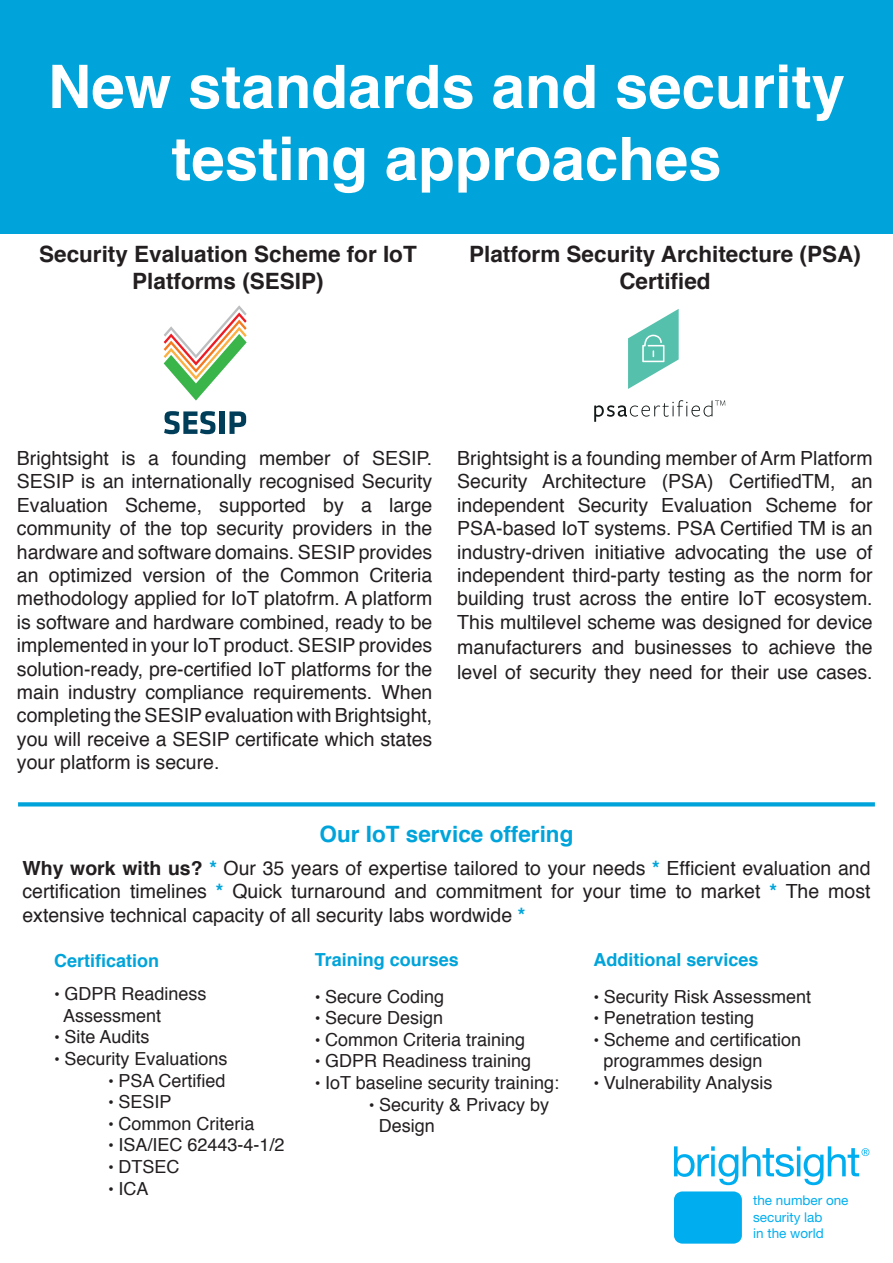
<style>
.page{position:relative;width:893px;height:1263px;background:#fff}
.page>*{position:absolute;margin:0;border:0;box-sizing:border-box;transform-origin:0 0}
.t1{font:700 60px/72px "Helvetica";color:#fff;text-align:center}
.t2{font:700 22.5px/27px "Helvetica";color:#231f20;text-align:center}
.t3{font:700 22.5px "Helvetica";color:#00a4da}
.t4{font:19.5px/23.4px "Helvetica";color:#231f20;text-align:justify}
.t5{font:18px/21.6px "Helvetica";color:#231f20}
.t6{font:700 18px "Helvetica";color:#00a4da}
.t7{font:13.5px/16.2px "Helvetica Neue";color:#00aeef}
.s1{font-weight:700}
.s2{font-weight:700;color:#00a4da}
.s3{font-size:16.5px}
</style>
<div class="page">
<div style="left:0;top:0;width:893px;height:234px;background:#00a4da"></div>
<svg style="left:229px;top:411px;width:17px;height:23px"></svg>
<div style="left:219px;top:411px;width:5px;height:23px;background:#003d58"></div>
<svg style="left:164px;top:411px;width:51px;height:23px"></svg>
<svg style="left:164px;top:305px;width:83px;height:96px"></svg>
<svg style="left:594px;top:400px;width:131px;height:22px"></svg>
<svg style="left:628px;top:309px;width:51px;height:80px"></svg>
<svg style="left:18px;top:802px;width:857px;height:4px;fill:#00a4da"></svg>
<svg style="left:674px;top:1146px;width:195px;height:39px"></svg>
<div style="left:674px;top:1191px;width:68px;height:52px;background:#00aeef"></div>
<h1 class="t1" style="left:48px;top:52px;width:798px">New standards and security testing approaches</h1>
<p class="t2" style="left:39px;top:241px;width:379px">Security Evaluation Scheme for IoT<br>Platforms (SESIP)</p>
<p class="t2" style="left:469px;top:241px;width:393px">Platform Security Architecture (PSA)<br>Certified</p>
<p class="t4" style="left:17px;top:447px;width:417px">Brightsight is a founding member of SESIP.<br>SESIP is an internationally recognised Security Evaluation Scheme, supported by a large community of the top security providers in the hardware and software domains. SESIP provides an optimized version of the Common Criteria methodology applied for IoT platofrm. A platform is software and hardware combined, ready to be implemented in your IoT product. SESIP provides solution-ready, pre-certified IoT platforms for the main industry compliance requirements. When completing the SESIP evaluation with Brightsight, you will receive a SESIP certificate which states your platform is secure.</p>
<p class="t4" style="left:457px;top:447px;width:417px">Brightsight is a founding member of Arm Platform Security Architecture (PSA) CertifiedTM, an independent Security Evaluation Scheme for PSA-based IoT systems. PSA Certified TM is an industry-driven initiative advocating the use of independent third-party testing as the norm for building trust across the entire IoT ecosystem.<br>This multilevel scheme was designed for device manufacturers and businesses to achieve the level of security they need for their use cases.</p>
<p class="t3" style="left:320px;top:816px;width:255px">Our IoT service offering</p>
<p class="t4" style="left:22px;top:857px;width:850px"><span class="s1">Why work with us?</span> <span class="s2">*</span> Our 35 years of expertise tailored to your needs <span class="s2">*</span> Efficient evaluation and certification timelines <span class="s2">*</span> Quick turnaround and commitment for your time to market <span class="s2">*</span> The most extensive technical capacity of all security labs wordwide <span class="s2">*</span></p>
<p class="t6" style="left:54px;top:946px;width:107px">Certification</p>
<p class="t5" style="left:63px;top:983px;width:145px;text-indent:-9px"><span class="s3">•</span> GDPR Readiness<br>Assessment</p>
<p class="t5" style="left:54px;top:1027px;width:97px"><span class="s3">•</span> Site Audits</p>
<p class="t5" style="left:54px;top:1048px;width:175px"><span class="s3">•</span> Security Evaluations</p>
<p class="t5" style="left:108px;top:1070px;width:119px"><span class="s3">•</span> PSA Certified</p>
<p class="t5" style="left:108px;top:1091px;width:65px"><span class="s3">•</span> SESIP</p>
<p class="t5" style="left:108px;top:1113px;width:148px"><span class="s3">•</span> Common Criteria</p>
<p class="t5" style="left:108px;top:1135px;width:178px"><span class="s3">•</span> ISA/IEC 62443-4-1/2</p>
<p class="t5" style="left:108px;top:1156px;width:73px"><span class="s3">•</span> DTSEC</p>
<p class="t5" style="left:108px;top:1178px;width:42px"><span class="s3">•</span> ICA</p>
<p class="t6" style="left:315px;top:945px;width:146px">Training courses</p>
<p class="t5" style="left:315px;top:986px;width:131px"><span class="s3">•</span> Secure Coding</p>
<p class="t5" style="left:315px;top:1008px;width:130px"><span class="s3">•</span> Secure Design</p>
<p class="t5" style="left:315px;top:1029px;width:212px"><span class="s3">•</span> Common Criteria training</p>
<p class="t5" style="left:315px;top:1051px;width:218px"><span class="s3">•</span> GDPR Readiness training</p>
<p class="t5" style="left:315px;top:1072px;width:246px"><span class="s3">•</span> IoT baseline security training:</p>
<p class="t5" style="left:379px;top:1094px;width:172px;text-indent:-10px"><span class="s3">•</span> Security &amp; Privacy by<br>Design</p>
<p class="t6" style="left:594px;top:945px;width:167px">Additional services</p>
<p class="t5" style="left:594px;top:986px;width:219px"><span class="s3">•</span> Security Risk Assessment</p>
<p class="t5" style="left:594px;top:1008px;width:162px"><span class="s3">•</span> Penetration testing</p>
<p class="t5" style="left:604px;top:1029px;width:199px;text-indent:-10px"><span class="s3">•</span> Scheme and certification programmes design</p>
<p class="t5" style="left:594px;top:1072px;width:180px"><span class="s3">•</span> Vulnerability Analysis</p>
<p class="t7" style="left:753px;top:1193px;width:97px">the number one security lab<br>in the world</p>
</div>
